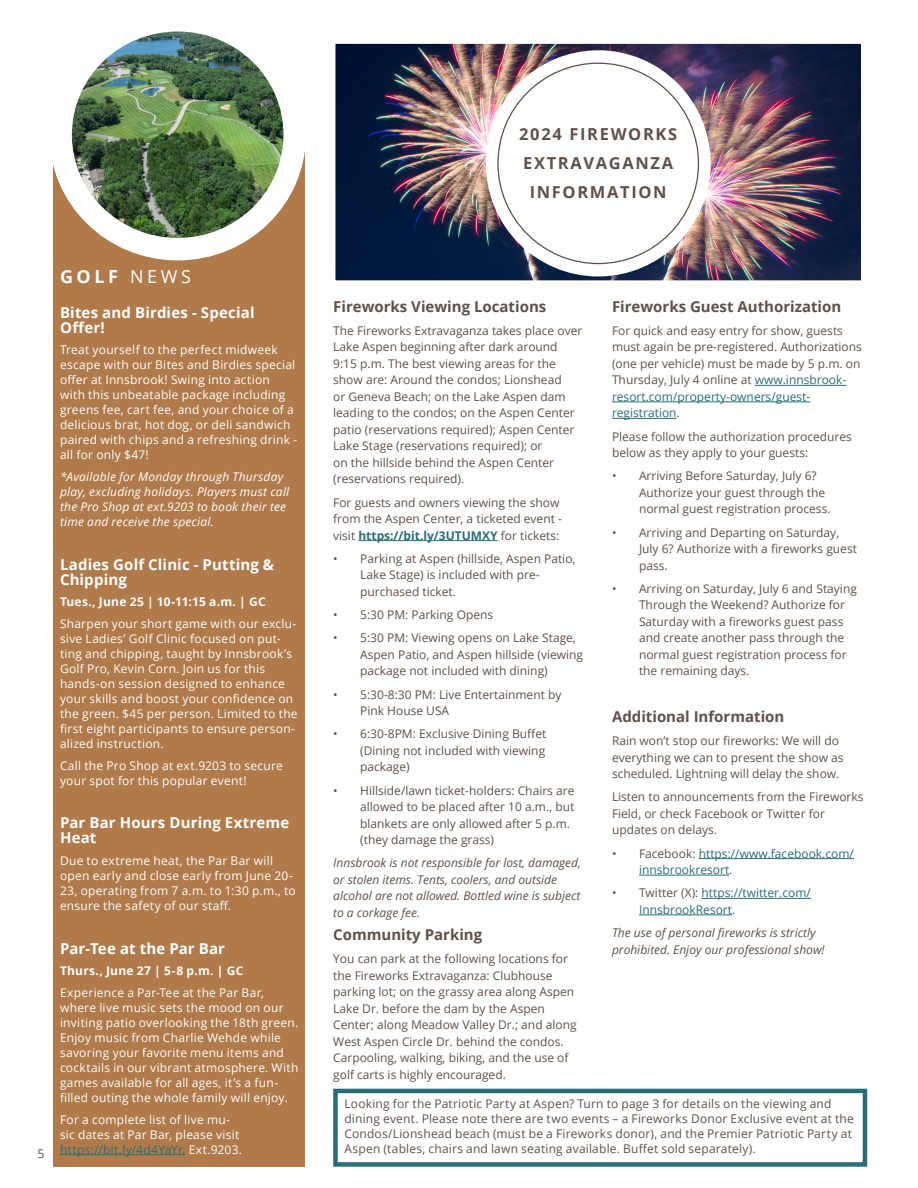
<style>
.page{position:relative;width:918px;height:1188px;background:#fff}
.page>*{position:absolute;margin:0;border:0;box-sizing:border-box;transform-origin:0 0}
.Event_Headline{font:700 18px "Open Sans";color:#fff}
.Section_Title_-_Orange_Box{font:700 16.5px/29.2px "Open Sans";letter-spacing:.1em;color:#605149;text-align:center}
.Event_Headline-2{font:700 15px/15px "Open Sans";letter-spacing:.01em;color:#fff}
.Event_Headline-3{font:700 15px "Open Sans";color:#605149}
.Event_Headline-4{font:12px/16.5px "Open Sans";color:#605149}
.Event_Headline-5{font:12px/15px "Open Sans";letter-spacing:.02em;color:#fff}
._2016_Caption{font:12px/15px "Open Sans";letter-spacing:.015em;color:#605149}
.Event_Headline-6{font:italic 12px/16.5px "Open Sans";color:#605149}
.Event_Headline-7{font:italic 12px/15px "Open Sans";letter-spacing:.02em;color:#fff}
.t1{font:12px/16.5px "Open Sans";color:#296d77}
.Event_Headline-8{font:700 12px "Open Sans";letter-spacing:.02em;color:#fff}
.s1{font-weight:400}
.s2{color:#296d77}
.s3{font-weight:700;color:#296d77}
.s4{color:#605149}
</style>
<div class="page">
<img style="left:336px;top:45px;width:524px;height:234px">
<div style="left:332px;top:41px;width:532px;height:242px;border:3px solid #fff"></div>
<hr style="left:358px;top:540px;width:140px;height:1px;background:#296d77">
<hr style="left:755px;top:385px;width:91px;height:1px;background:#296d77">
<hr style="left:612px;top:402px;width:198px;height:1px;background:#296d77">
<hr style="left:612px;top:418px;width:65px;height:1px;background:#296d77">
<hr style="left:699px;top:858px;width:155px;height:1px;background:#296d77">
<hr style="left:639px;top:875px;width:90px;height:1px;background:#296d77">
<hr style="left:702px;top:898px;width:109px;height:1px;background:#296d77">
<hr style="left:639px;top:915px;width:93px;height:1px;background:#296d77">
<div style="left:53px;top:147px;width:252px;height:1020px;background:#b07a4a"></div>
<hr style="left:60px;top:1154px;width:126px;height:1px;background:#296d77">
<img style="left:61px;top:32px;width:234px;height:217px">
<div style="left:49px;top:9px;width:257px;height:251px;border:22px solid #fff;border-radius:50%"></div>
<div style="left:486px;top:50px;width:225px;height:226px;background:#fff;border-radius:50%"></div>
<div style="left:333px;top:1089px;width:534px;height:78px;border:4px solid #296d77"></div>
<p class="Event_Headline-4" style="left:38px;top:1145px;width:8px">5</p>
<p class="Event_Headline" style="left:60px;top:264px;width:133px">GOLF <span class="s1">NEWS</span></p>
<p class="Event_Headline-2" style="left:60px;top:304px;width:196px">Bites and Birdies - Special<br>Offer!</p>
<p class="Event_Headline-5" style="left:60px;top:342px;width:239px">Treat yourself to the perfect midweek escape with our Bites and Birdies special offer at Innsbrook! Swing into action with this unbeatable package including greens fee, cart fee, and your choice of a delicious brat, hot dog, or deli sandwich paired with chips and a refreshing drink - all for only $47!</p>
<p class="Event_Headline-7" style="left:60px;top:469px;width:231px">*Available for Monday through Thursday play, excluding holidays. Players must call the Pro Shop at ext.9203 to book their tee time and receive the special.</p>
<p class="Event_Headline-2" style="left:60px;top:556px;width:216px">Ladies Golf Clinic - Putting &amp;<br>Chipping</p>
<p class="Event_Headline-8" style="left:60px;top:593px;width:207px">Tues., June 25 | 10-11:15 a.m. | GC</p>
<p class="Event_Headline-5" style="left:60px;top:616px;width:239px">Sharpen your short game with our exclu&shy;sive Ladies’ Golf Clinic focused on put&shy;ting and chipping, taught by Innsbrook’s Golf Pro, Kevin Corn. Join us for this hands-on session designed to enhance your skills and boost your confidence on the green. $45 per person. Limited to the first eight participants to ensure person&shy;alized instruction.</p>
<p class="Event_Headline-5" style="left:60px;top:758px;width:224px">Call the Pro Shop at ext.9203 to secure your spot for this popular event!</p>
<p class="Event_Headline-2" style="left:60px;top:815px;width:231px">Par Bar Hours During Extreme<br>Heat</p>
<p class="Event_Headline-5" style="left:60px;top:853px;width:237px">Due to extreme heat, the Par Bar will open early and close early from June 20- 23, operating from 7 a.m. to 1:30 p.m., to ensure the safety of our staff.</p>
<p class="Event_Headline-2" style="left:60px;top:940px;width:167px">Par-Tee at the Par Bar</p>
<p class="Event_Headline-8" style="left:60px;top:962px;width:185px">Thurs., June 27 | 5-8 p.m. | GC</p>
<p class="Event_Headline-5" style="left:60px;top:985px;width:240px">Experience a Par-Tee at the Par Bar, where live music sets the mood on our inviting patio overlooking the 18th green.<br>Enjoy music from Charlie Wehde while savoring your favorite menu items and cocktails in our vibrant atmosphere. With games available for all ages, it’s a fun&shy;filled outing the whole family will enjoy.</p>
<p class="Event_Headline-5" style="left:60px;top:1112px;width:184px">For a complete list of live mu&shy;sic dates at Par Bar, please visit <span class="s2">https://bit.ly/4d4YaYr.</span> Ext.9203.</p>
<p class="Section_Title_-_Orange_Box" style="left:519px;top:119px;width:160px">2024 FIREWORKS<br>EXTRAVAGANZA<br>INFORMATION</p>
<p class="Event_Headline-3" style="left:333px;top:296px;width:215px">Fireworks Viewing Locations</p>
<p class="Event_Headline-4" style="left:333px;top:322px;width:251px">The Fireworks Extravaganza takes place over Lake Aspen beginning after dark around 9:15 p.m. The best viewing areas for the show are: Around the condos; Lionshead<br>or Geneva Beach; on the Lake Aspen dam leading to the condos; on the Aspen Center patio (reservations required); Aspen Center Lake Stage (reservations required); or<br>on the hillside behind the Aspen Center (reservations required).</p>
<p class="Event_Headline-4" style="left:333px;top:494px;width:230px">For guests and owners viewing the show from the Aspen Center, a ticketed event - visit <span class="s3">https://bit.ly/3UTUMXY</span> for tickets:</p>
<p class="Event_Headline-4" style="left:360px;top:550px;width:217px;text-indent:-27px">• Parking at Aspen (hillside, Aspen Patio,<br>Lake Stage) is included with pre&shy;purchased ticket.</p>
<p class="Event_Headline-4" style="left:333px;top:606px;width:161px">• 5:30 PM: Parking Opens</p>
<p class="Event_Headline-4" style="left:360px;top:630px;width:224px;text-indent:-27px">• 5:30 PM: Viewing opens on Lake Stage,<br>Aspen Patio, and Aspen hillside (viewing package not included with dining)</p>
<p class="Event_Headline-4" style="left:360px;top:686px;width:203px;text-indent:-27px">• 5:30-8:30 PM: Live Entertainment by<br>Pink House USA</p>
<p class="Event_Headline-4" style="left:360px;top:726px;width:188px;text-align:justify;text-indent:-27px">• 6:30-8PM: Exclusive Dining Buffet (Dining not included with viewing package)</p>
<p class="Event_Headline-4" style="left:360px;top:782px;width:216px;text-indent:-27px">• Hillside/lawn ticket-holders: Chairs are allowed to be placed after 10 a.m., but blankets are only allowed after 5 p.m. (they damage the grass)</p>
<p class="Event_Headline-6" style="left:333px;top:855px;width:249px">Innsbrook is not responsible for lost, damaged, or stolen items. Tents, coolers, and outside alcohol are not allowed. Bottled wine is subject to a corkage fee.</p>
<p class="Event_Headline-3" style="left:333px;top:924px;width:151px">Community Parking</p>
<p class="Event_Headline-4" style="left:333px;top:951px;width:245px">You can park at the following locations for the Fireworks Extravaganza: Clubhouse parking lot; on the grassy area along Aspen Lake Dr. before the dam by the Aspen Center; along Meadow Valley Dr.; and along West Aspen Circle Dr. behind the condos.<br>Carpooling, walking, biking, and the use of golf carts is highly encouraged.</p>
<p class="Event_Headline-3" style="left:612px;top:296px;width:231px">Fireworks Guest Authorization</p>
<p class="Event_Headline-4" style="left:612px;top:322px;width:251px">For quick and easy entry for show, guests must again be pre-registered. Authorizations (one per vehicle) must be made by 5 p.m. on Thursday, July 4 online at <span class="s2">www.innsbrook&shy;resort.com/property-owners/guest&shy;registration</span>.</p>
<p class="Event_Headline-4" style="left:612px;top:428px;width:241px">Please follow the authorization procedures below as they apply to your guests:</p>
<p class="Event_Headline-4" style="left:639px;top:468px;width:193px;text-indent:-27px">• Arriving Before Saturday, July 6?<br>Authorize your guest through the normal guest registration process.</p>
<p class="Event_Headline-4" style="left:639px;top:524px;width:220px;text-indent:-27px">• Arriving and Departing on Saturday,<br>July 6? Authorize with a fireworks guest pass.</p>
<p class="Event_Headline-4" style="left:639px;top:580px;width:219px;text-indent:-27px">• Arriving on Saturday, July 6 and Staying Through the Weekend? Authorize for Saturday with a fireworks guest pass and create another pass through the normal guest registration process for the remaining days.</p>
<p class="Event_Headline-3" style="left:612px;top:706px;width:174px">Additional Information</p>
<p class="Event_Headline-4" style="left:612px;top:732px;width:233px">Rain won’t stop our fireworks: We will do everything we can to present the show as scheduled. Lightning will delay the show.</p>
<p class="Event_Headline-4" style="left:612px;top:789px;width:253px">Listen to announcements from the Fireworks<br>Field, or check Facebook or Twitter for updates on delays.</p>
<p class="t1" style="left:639px;top:845px;width:216px;text-indent:-27px"><span class="s4">• Facebook:</span> https://www.facebook.com/ innsbrookresort<span class="s4">.</span></p>
<p class="t1" style="left:639px;top:885px;width:173px;text-indent:-27px"><span class="s4">• Twitter (X):</span> https://twitter.com/<br>InnsbrookResort<span class="s4">.</span></p>
<p class="Event_Headline-6" style="left:612px;top:924px;width:214px">The use of personal fireworks is strictly prohibited. Enjoy our professional show!</p>
<p class="_2016_Caption" style="left:344px;top:1096px;width:511px">Looking for the Patriotic Party at Aspen? Turn to page 3 for details on the viewing and dining event. Please note there are two events – a Fireworks Donor Exclusive event at the Condos/Lionshead beach (must be a Fireworks donor), and the Premier Patriotic Party at Aspen (tables, chairs and lawn seating available. Buffet sold separately).</p>
</div>
